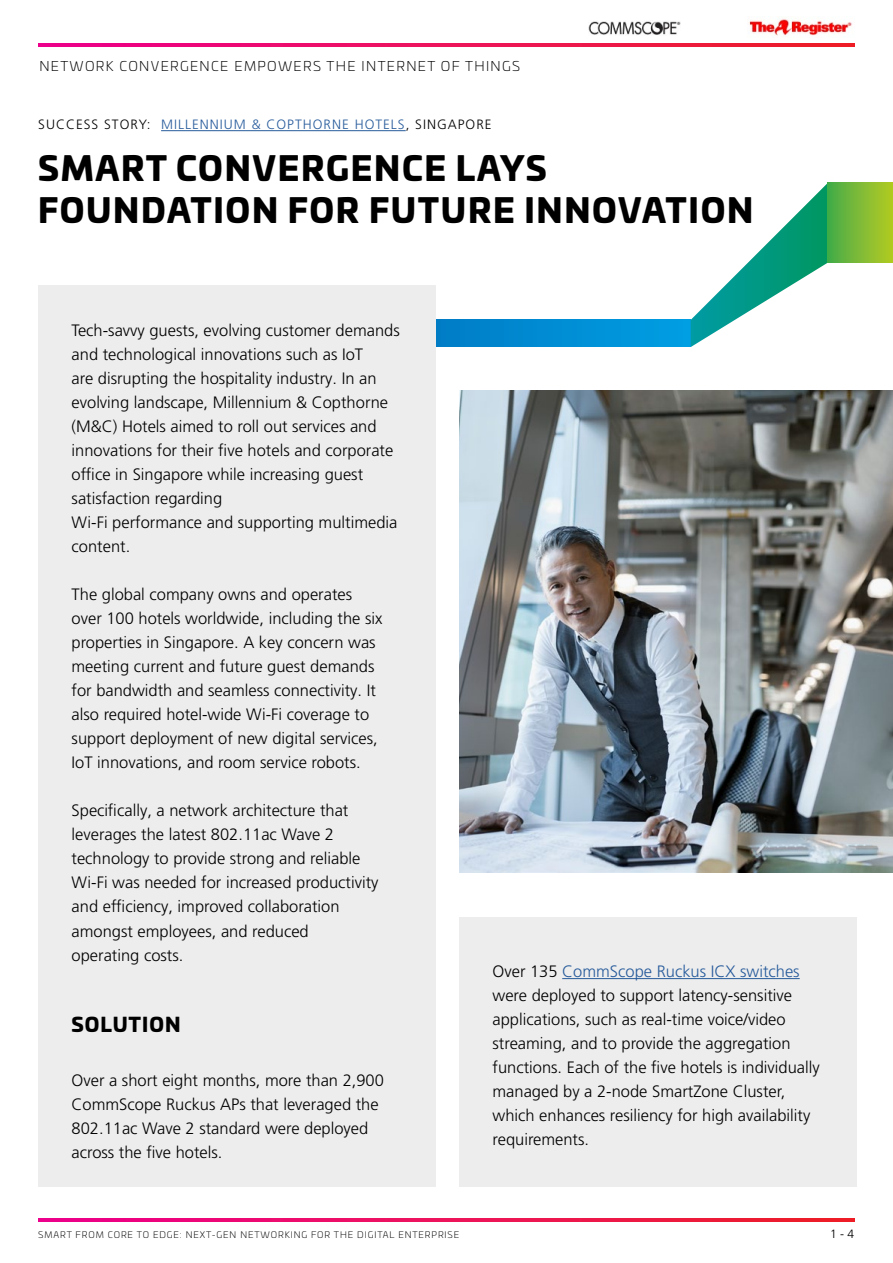
<style>
.page{position:relative;width:893px;height:1263px;background:#fff}
.page>*{position:absolute;margin:0;border:0;box-sizing:border-box;transform-origin:0 0}
.t1{font:900 33px/42px "Univia Pro";letter-spacing:.05em;color:#000}
.t2{font:900 19.5px "Univia Pro";letter-spacing:.05em;color:#000}
.t3{font:300 16.5px/24px "Frutiger LT Pro";color:#000}
.t4{font:300 13.5px "Frutiger LT Pro";letter-spacing:.075em;color:#275b9b}
.t5{font:300 13.5px "Univia Pro";letter-spacing:.1em;color:#020203}
.t6{font:300 12px "Frutiger LT Pro";color:#000}
.t7{font:300 9px "Univia Pro";letter-spacing:.1em;color:#000}
.s1{color:#000}
.s2{color:#275b9b}
</style>
<div class="page">
<img style="left:748px;top:19px;width:104px;height:17px">
<img style="left:588px;top:21px;width:93px;height:14px">
<img style="left:38px;top:1218px;width:817px;height:3px">
<img style="left:38px;top:43px;width:817px;height:3px">
<img style="left:459px;top:391px;width:434px;height:481px">
<div style="left:424px;top:320px;width:267px;height:27px;background:linear-gradient(to right,#007bc4,#009fe3)"></div>
<svg style="left:691px;top:183px;width:137px;height:164px"></svg>
<div style="left:828px;top:183px;width:65px;height:80px;background:linear-gradient(to right,#46ab49,#b5cb22)"></div>
<div style="left:38px;top:285px;width:398px;height:902px;background:#ededed"></div>
<div style="left:459px;top:918px;width:398px;height:269px;background:#ededed"></div>
<hr style="left:562px;top:978px;width:238px;height:1px;background:#275b9b">
<hr style="left:161px;top:130px;width:245px;height:1px;background:#275b9b">
<p class="t5" style="left:39px;top:57px;width:482px">NETWORK CONVERGENCE EMPOWERS THE INTERNET OF THINGS</p>
<p class="t4" style="left:38px;top:117px;width:455px"><span class="s1">SUCCESS STORY:</span> MILLENNIUM &amp; COPTHORNE HOTELS<span class="s1">, SINGAPORE</span></p>
<h1 class="t1" style="left:38px;top:145px;width:717px">SMART CONVERGENCE LAYS<br>FOUNDATION FOR FUTURE INNOVATION</h1>
<p class="t3" style="left:72px;top:319px;width:330px">Tech-savvy guests, evolving customer demands and technological innovations such as IoT<br>are disrupting the hospitality industry. In an evolving landscape, Millennium &amp; Copthorne (M&amp;C) Hotels aimed to roll out services and innovations for their five hotels and corporate office in Singapore while increasing guest satisfaction regarding<br>Wi-Fi performance and supporting multimedia content.</p>
<p class="t3" style="left:72px;top:583px;width:312px">The global company owns and operates over 100 hotels worldwide, including the six properties in Singapore. A key concern was meeting current and future guest demands for bandwidth and seamless connectivity. It also required hotel-wide Wi-Fi coverage to support deployment of new digital services, IoT innovations, and room service robots.</p>
<p class="t3" style="left:72px;top:799px;width:308px">Specifically, a network architecture that leverages the latest 802.11ac Wave 2 technology to provide strong and reliable Wi-Fi was needed for increased productivity and efficiency, improved collaboration amongst employees, and reduced operating costs.</p>
<p class="t2" style="left:72px;top:1009px;width:110px">SOLUTION</p>
<p class="t3" style="left:72px;top:1069px;width:314px">Over a short eight months, more than 2,900<br>CommScope Ruckus APs that leveraged the 802.11ac Wave 2 standard were deployed across the five hotels.</p>
<p class="t7" style="left:38px;top:1228px;width:422px">SMART FROM CORE TO EDGE: NEXT-GEN NETWORKING FOR THE DIGITAL ENTERPRISE</p>
<p class="t3" style="left:493px;top:959px;width:329px">Over 135 <span class="s2">CommScope Ruckus ICX switches </span>were deployed to support latency-sensitive applications, such as real-time voice/video streaming, and to provide the aggregation functions. Each of the five hotels is individually managed by a 2-node SmartZone Cluster, which enhances resiliency for high availability requirements.</p>
<p class="t6" style="left:830px;top:1226px;width:26px">1 - 4</p>
</div>
